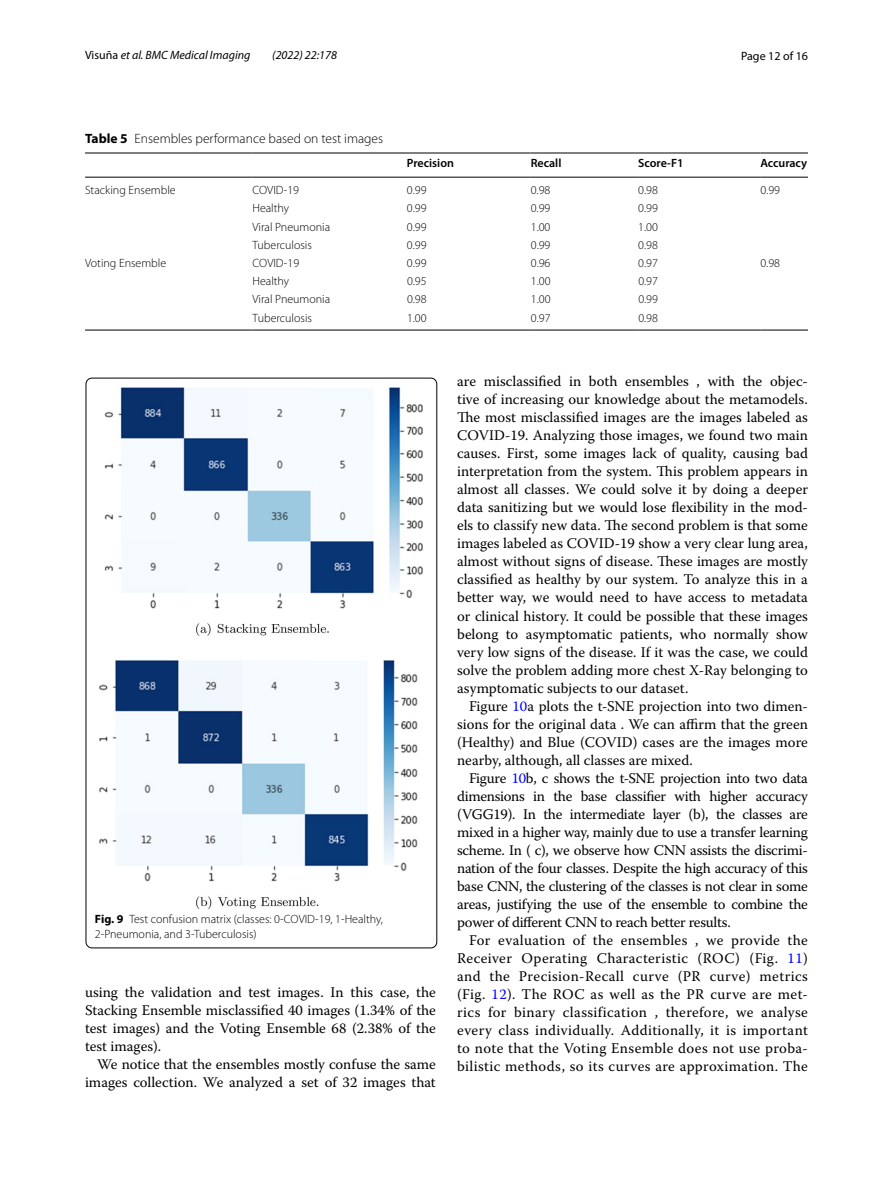
<style>
.page{position:relative;width:893px;height:1187px;background:#fff}
.page>*{position:absolute;margin:0;border:0;box-sizing:border-box;transform-origin:0 0}
.t1{font:14.7px/18px "Warnock Pro";color:#000;text-align:justify}
.t2{font:300 13.5px "Myriad Pro";color:#000}
.t3{font:300 12px/15px "Myriad Pro";color:#000}
.t4{font:italic 12px "Myriad Pro";color:#000}
.t5{font:600 12px "Myriad Pro";color:#000}
.t6{font:12px "Myriad Pro";color:#000}
.s1{font-style:normal}
.s2{font-weight:700}
.s3{color:#00f}
</style>
<div class="page">
<hr style="left:85px;top:153px;width:167px;height:1px;background:#000">
<hr style="left:85px;top:177px;width:167px;height:1px;background:#000">
<hr style="left:252px;top:153px;width:155px;height:1px;background:#000">
<hr style="left:252px;top:177px;width:155px;height:1px;background:#000">
<hr style="left:407px;top:153px;width:124px;height:1px;background:#000">
<hr style="left:407px;top:177px;width:124px;height:1px;background:#000">
<hr style="left:531px;top:153px;width:107px;height:1px;background:#000">
<hr style="left:531px;top:177px;width:107px;height:1px;background:#000">
<hr style="left:638px;top:153px;width:122px;height:1px;background:#000">
<hr style="left:638px;top:177px;width:122px;height:1px;background:#000">
<hr style="left:760px;top:153px;width:48px;height:1px;background:#000">
<hr style="left:760px;top:177px;width:48px;height:1px;background:#000">
<hr style="left:85px;top:330px;width:167px;height:1px;background:#000">
<hr style="left:252px;top:330px;width:155px;height:1px;background:#000">
<hr style="left:407px;top:330px;width:124px;height:1px;background:#000">
<hr style="left:531px;top:330px;width:107px;height:1px;background:#000">
<hr style="left:638px;top:330px;width:122px;height:1px;background:#000">
<hr style="left:760px;top:330px;width:48px;height:1px;background:#000">
<img style="left:100px;top:387px;width:323px;height:521px">
<p class="t4" style="left:85px;top:48px;width:167px"><span class="s1">Visuña</span> et al. BMC Medical Imaging</p>
<p class="t4" style="left:272px;top:48px;width:66px">(2022) 22:178</p>
<p class="t6" style="left:741px;top:48px;width:68px">Page 12 of 16</p>
<p class="t2" style="left:85px;top:131px;width:300px"><span class="s2">Table 5</span> Ensembles performance based on test images</p>
<p class="t5" style="left:407px;top:156px;width:49px">Precision</p>
<p class="t5" style="left:531px;top:156px;width:32px">Recall</p>
<p class="t5" style="left:638px;top:156px;width:47px">Score-F1</p>
<p class="t5" style="left:760px;top:156px;width:48px">Accuracy</p>
<p class="t3" style="left:85px;top:183px;width:92px">Stacking Ensemble</p>
<p class="t3" style="left:252px;top:183px;width:48px">COVID-19</p>
<p class="t3" style="left:407px;top:183px;width:21px">0.99</p>
<p class="t3" style="left:531px;top:183px;width:21px">0.98</p>
<p class="t3" style="left:638px;top:183px;width:21px">0.98</p>
<p class="t3" style="left:760px;top:183px;width:21px">0.99</p>
<p class="t3" style="left:252px;top:201px;width:38px">Healthy</p>
<p class="t3" style="left:407px;top:201px;width:21px">0.99</p>
<p class="t3" style="left:531px;top:201px;width:21px">0.99</p>
<p class="t3" style="left:638px;top:201px;width:21px">0.99</p>
<p class="t3" style="left:252px;top:219px;width:79px">Viral Pneumonia</p>
<p class="t3" style="left:407px;top:219px;width:21px">0.99</p>
<p class="t3" style="left:531px;top:219px;width:21px">1.00</p>
<p class="t3" style="left:638px;top:219px;width:21px">1.00</p>
<p class="t3" style="left:252px;top:237px;width:61px">Tuberculosis</p>
<p class="t3" style="left:407px;top:237px;width:21px">0.99</p>
<p class="t3" style="left:531px;top:237px;width:21px">0.99</p>
<p class="t3" style="left:638px;top:237px;width:21px">0.98</p>
<p class="t3" style="left:85px;top:256px;width:83px">Voting Ensemble</p>
<p class="t3" style="left:253px;top:256px;width:48px">COVID-19</p>
<p class="t3" style="left:407px;top:256px;width:21px">0.99</p>
<p class="t3" style="left:531px;top:256px;width:21px">0.96</p>
<p class="t3" style="left:638px;top:256px;width:21px">0.97</p>
<p class="t3" style="left:760px;top:256px;width:21px">0.98</p>
<p class="t3" style="left:253px;top:274px;width:38px">Healthy</p>
<p class="t3" style="left:407px;top:274px;width:21px">0.95</p>
<p class="t3" style="left:531px;top:274px;width:21px">1.00</p>
<p class="t3" style="left:638px;top:274px;width:21px">0.97</p>
<p class="t3" style="left:253px;top:292px;width:79px">Viral Pneumonia</p>
<p class="t3" style="left:407px;top:292px;width:21px">0.98</p>
<p class="t3" style="left:531px;top:292px;width:21px">1.00</p>
<p class="t3" style="left:638px;top:292px;width:21px">0.99</p>
<p class="t3" style="left:253px;top:310px;width:61px">Tuberculosis</p>
<p class="t3" style="left:407px;top:310px;width:21px">1.00</p>
<p class="t3" style="left:531px;top:310px;width:21px">0.97</p>
<p class="t3" style="left:638px;top:310px;width:21px">0.98</p>
<p class="t3" style="left:95px;top:912px;width:290px"><span class="s2">Fig. 9</span> Test confusion matrix (classes: 0-COVID-19, 1-Healthy,<br>2-Pneumonia, and 3-Tuberculosis)</p>
<p class="t1" style="left:85px;top:982px;width:352px">using the validation and test images. In this case, the Stacking Ensemble misclassified 40 images (1.34% of the test images) and the Voting Ensemble 68 (2.38% of the test images).</p>
<p class="t1" style="left:85px;top:1054px;width:352px;text-align:right">We notice that the ensembles mostly confuse the same images collection. We analyzed a set of 32 images that</p>
<p class="t1" style="left:457px;top:372px;width:352px">are misclassified in both ensembles , with the objec&shy;tive of increasing our knowledge about the metamodels.<br>The most misclassified images are the images labeled as COVID-19. Analyzing those images, we found two main causes. First, some images lack of quality, causing bad interpretation from the system. This problem appears in almost all classes. We could solve it by doing a deeper data sanitizing but we would lose flexibility in the mod&shy;els to classify new data. The second problem is that some images labeled as COVID-19 show a very clear lung area, almost without signs of disease. These images are mostly classified as healthy by our system. To analyze this in a better way, we would need to have access to metadata or clinical history. It could be possible that these images belong to asymptomatic patients, who normally show very low signs of the disease. If it was the case, we could solve the problem adding more chest X-Ray belonging to asymptomatic subjects to our dataset.</p>
<p class="t1" style="left:457px;top:696px;width:352px;text-indent:12px">Figure <span class="s3">10</span>a plots the t-SNE projection into two dimen&shy;sions for the original data . We can affirm that the green (Healthy) and Blue (COVID) cases are the images more nearby, although, all classes are mixed.</p>
<p class="t1" style="left:457px;top:768px;width:352px;text-indent:12px">Figure <span class="s3">10</span>b, c shows the t-SNE projection into two data dimensions in the base classifier with higher accuracy (VGG19). In the intermediate layer (b), the classes are mixed in a higher way, mainly due to use a transfer learning scheme. In ( c), we observe how CNN assists the discrimi&shy;nation of the four classes. Despite the high accuracy of this base CNN, the clustering of the classes is not clear in some areas, justifying the use of the ensemble to combine the power of different CNN to reach better results.</p>
<p class="t1" style="left:457px;top:930px;width:352px;text-indent:12px">For evaluation of the ensembles , we provide the Receiver Operating Characteristic (ROC) (Fig. <span class="s3">11</span>) and the Precision-Recall curve (PR curve) metrics (Fig. <span class="s3">12</span>). The ROC as well as the PR curve are met&shy;rics for binary classification , therefore, we analyse every class individually. Additionally, it is important to note that the Voting Ensemble does not use proba&shy;bilistic methods, so its curves are approximation. The</p>
</div>
